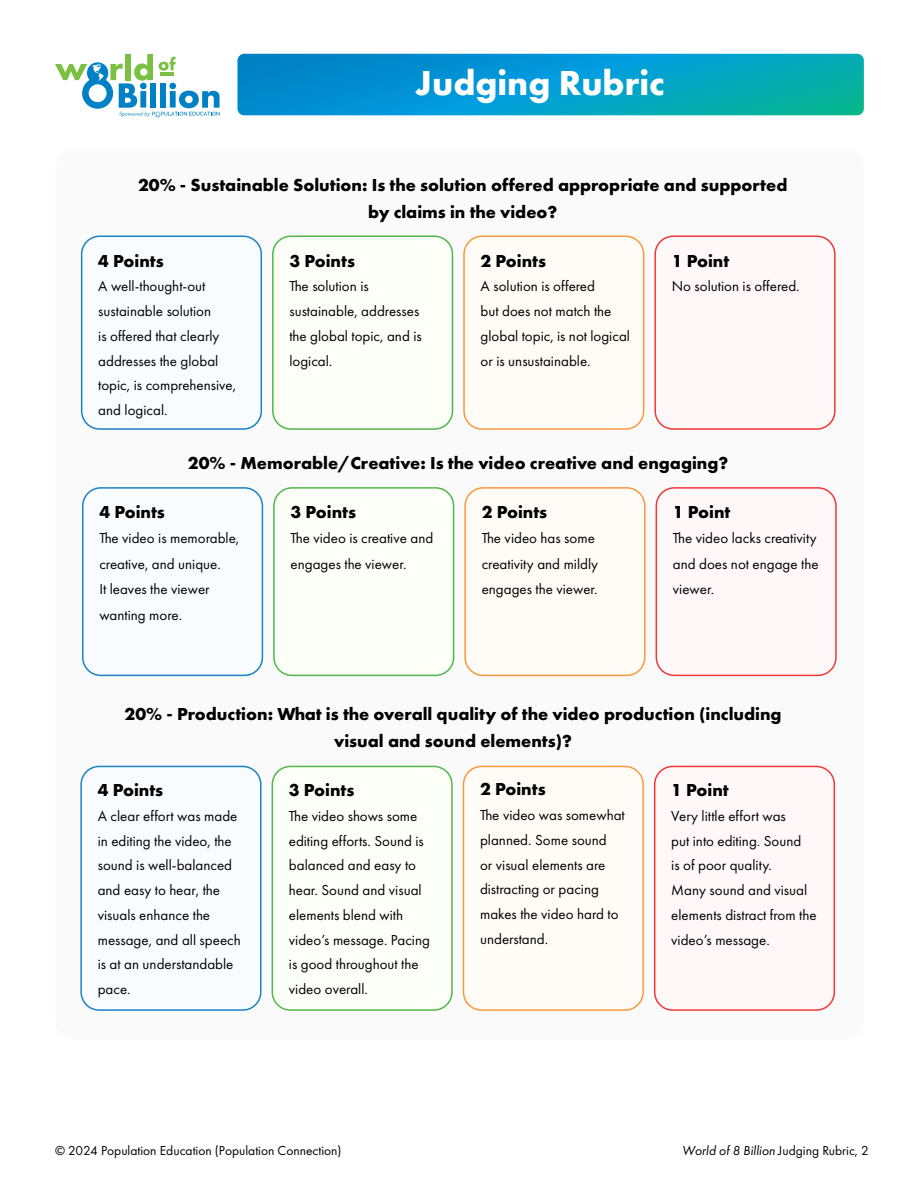
<style>
.page{position:relative;width:918px;height:1188px;background:#fff}
.page>*{position:absolute;margin:0;border:0;box-sizing:border-box;transform-origin:0 0}
.t1{font:700 36px "Futura PT";color:#fff}
.t2{font:700 18px/27px "Futura PT";color:#000;text-align:center}
.t3{font:15px/24.8px "Futura PT";color:#000}
.t4{font:13.5px "Futura PT";color:#000}
.t5{font:italic 13.5px "Futura PT";color:#000}
.s1{font-style:normal}
</style>
<div class="page">
<div style="left:56px;top:149px;width:808px;height:890px;background:#fafafa;border-radius:18px"></div>
<div style="left:83px;top:488px;width:179px;height:187px;background:#f8fcff;border-radius:18px"></div>
<div style="left:82px;top:487px;width:181px;height:189px;border:2px solid #1a82c3;border-radius:18px"></div>
<div style="left:274px;top:488px;width:180px;height:187px;background:#fcfff8;border-radius:18px"></div>
<div style="left:273px;top:487px;width:181px;height:189px;border:2px solid #50b848;border-radius:18px"></div>
<div style="left:465px;top:488px;width:180px;height:187px;background:#fffcf7;border-radius:18px"></div>
<div style="left:464px;top:487px;width:182px;height:189px;border:2px solid #f89a3c;border-radius:18px"></div>
<div style="left:656px;top:488px;width:180px;height:187px;background:#fff7f8;border-radius:18px"></div>
<div style="left:656px;top:487px;width:181px;height:189px;border:2px solid #ef3837;border-radius:18px"></div>
<div style="left:82px;top:236px;width:179px;height:193px;background:#f8fcff;border-radius:18px"></div>
<div style="left:81px;top:236px;width:181px;height:194px;border:2px solid #1a82c3;border-radius:18px"></div>
<div style="left:273px;top:236px;width:179px;height:193px;background:#fcfff8;border-radius:18px"></div>
<div style="left:272px;top:236px;width:181px;height:194px;border:2px solid #50b848;border-radius:18px"></div>
<div style="left:464px;top:236px;width:180px;height:193px;background:#fffcf7;border-radius:18px"></div>
<div style="left:463px;top:236px;width:181px;height:194px;border:2px solid #f89a3c;border-radius:18px"></div>
<div style="left:655px;top:236px;width:180px;height:193px;background:#fff7f8;border-radius:18px"></div>
<div style="left:654px;top:236px;width:182px;height:194px;border:2px solid #ef3837;border-radius:18px"></div>
<div style="left:81px;top:766px;width:180px;height:244px;background:#f8fcff;border-radius:18px"></div>
<div style="left:80px;top:766px;width:182px;height:245px;border:2px solid #1a82c3;border-radius:18px"></div>
<div style="left:272px;top:766px;width:180px;height:244px;background:#fcfff8;border-radius:18px"></div>
<div style="left:272px;top:766px;width:181px;height:245px;border:2px solid #50b848;border-radius:18px"></div>
<div style="left:464px;top:766px;width:179px;height:244px;background:#fffcf7;border-radius:18px"></div>
<div style="left:463px;top:766px;width:181px;height:245px;border:2px solid #f89a3c;border-radius:18px"></div>
<div style="left:655px;top:766px;width:179px;height:244px;background:#fff7f8;border-radius:18px"></div>
<div style="left:654px;top:766px;width:181px;height:245px;border:2px solid #ef3837;border-radius:18px"></div>
<svg style="left:237px;top:54px;width:627px;height:61px;background:#029cc7"></svg>
<svg style="left:55px;top:54px;width:165px;height:63px"></svg>
<h1 class="t1" style="left:415px;top:60px;width:251px">Judging Rubric</h1>
<p class="t2" style="left:138px;top:171px;width:651px">20% - Sustainable Solution: Is the solution offered appropriate and supported by claims in the video?</p>
<p class="t2" style="left:98px;top:247px;width:67px">4 Points</p>
<p class="t3" style="left:98px;top:274px;width:139px">A well-thought-out sustainable solution<br>is offered that clearly addresses the global topic, is comprehensive, and logical.</p>
<p class="t2" style="left:289px;top:247px;width:67px">3 Points</p>
<p class="t3" style="left:289px;top:274px;width:134px">The solution is sustainable, addresses the global topic, and is logical.</p>
<p class="t2" style="left:481px;top:247px;width:67px">2 Points</p>
<p class="t3" style="left:481px;top:274px;width:151px">A solution is offered<br>but does not match the global topic, is not logical or is unsustainable.</p>
<p class="t2" style="left:672px;top:247px;width:59px">1 Point</p>
<p class="t3" style="left:672px;top:274px;width:129px">No solution is offered.</p>
<p class="t2" style="left:188px;top:449px;width:542px">20% - Memorable/Creative: Is the video creative and engaging?</p>
<p class="t2" style="left:99px;top:498px;width:67px">4 Points</p>
<p class="t3" style="left:99px;top:526px;width:142px;line-height:25.5px">The video is memorable, creative, and unique.<br>It leaves the viewer wanting more.</p>
<p class="t2" style="left:291px;top:498px;width:67px">3 Points</p>
<p class="t3" style="left:291px;top:526px;width:144px;line-height:25.5px">The video is creative and engages the viewer.</p>
<p class="t2" style="left:482px;top:498px;width:67px">2 Points</p>
<p class="t3" style="left:482px;top:526px;width:118px;line-height:25.5px">The video has some creativity and mildly engages the viewer.</p>
<p class="t2" style="left:673px;top:498px;width:59px">1 Point</p>
<p class="t3" style="left:673px;top:526px;width:147px;line-height:25.5px">The video lacks creativity and does not engage the viewer.</p>
<p class="t2" style="left:125px;top:700px;width:659px">20% - Production: What is the overall quality of the video production (including visual and sound elements)?</p>
<p class="t2" style="left:98px;top:776px;width:67px">4 Points</p>
<p class="t3" style="left:98px;top:803px;width:145px">A clear effort was made in editing the video, the sound is well-balanced and easy to hear, the visuals enhance the message, and all speech is at an understandable pace.</p>
<p class="t2" style="left:480px;top:775px;width:67px">2 Points</p>
<p class="t3" style="left:480px;top:803px;width:146px">The video was somewhat planned. Some sound<br>or visual elements are distracting or pacing makes the video hard to understand.</p>
<p class="t2" style="left:289px;top:776px;width:67px">3 Points</p>
<p class="t3" style="left:289px;top:803px;width:143px">The video shows some editing efforts. Sound is balanced and easy to hear. Sound and visual elements blend with video’s message. Pacing is good throughout the video overall.</p>
<p class="t2" style="left:671px;top:776px;width:59px">1 Point</p>
<p class="t3" style="left:671px;top:803px;width:147px">Very little effort was<br>put into editing. Sound<br>is of poor quality.<br>Many sound and visual elements distract from the video’s message.</p>
<p class="t4" style="left:55px;top:1143px;width:288px">© 2024 Population Education (Population Connection)</p>
<p class="t5" style="left:682px;top:1143px;width:188px">World of 8 Billion <span class="s1">Judging Rubric, 2</span></p>
</div>
